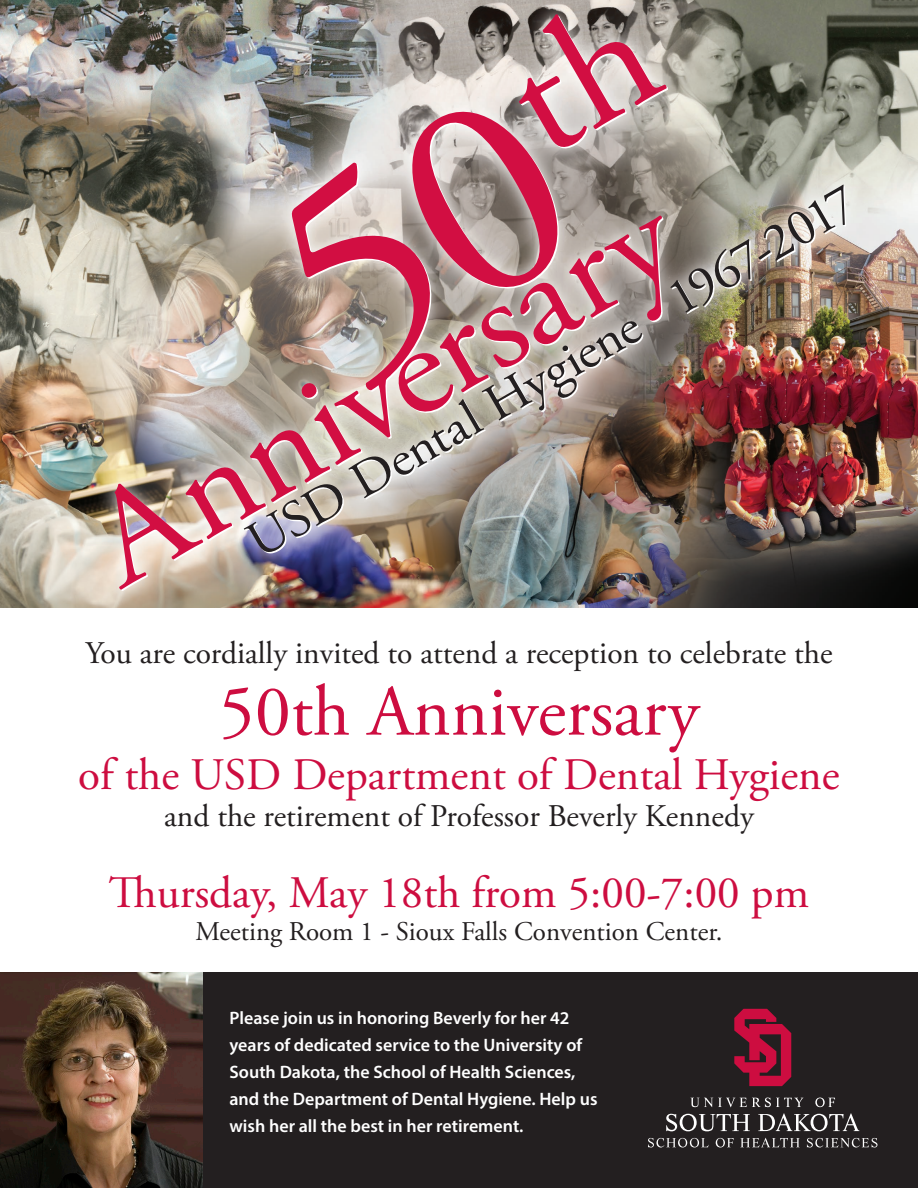
<style>
.page{position:relative;width:918px;height:1188px;background:#fff}
.page>*{position:absolute;margin:0;border:0;box-sizing:border-box;transform-origin:0 0}
.t1{font:285px "Adobe Garamond Pro";color:#d20e42;scale:1.05 1}
.t2{font:136.8px "Adobe Garamond Pro";color:#d20e42;scale:1.05 1}
.t3{font:72px "Adobe Garamond Pro";color:#cd0d40}
.t4{font:51.3px "Adobe Garamond Pro";color:#231f20;scale:1.05 1}
.t5{font:45px "Adobe Garamond Pro";color:#cd0d40}
.t6{font:31.5px "Adobe Garamond Pro";color:#231f20}
.t7{font:27px "Adobe Garamond Pro";color:#231f20}
.t8{font:600 18px/27px "Myriad Pro";color:#fff}
</style>
<div class="page">
<div style="left:0;top:972px;width:918px;height:216px;background:#231f20"></div>
<img style="left:0;top:0;width:918px;height:608px">
<img style="left:0;top:972px;width:202px;height:216px">
<svg style="left:734px;top:1009px;width:57px;height:77px"></svg>
<svg style="left:691px;top:1098px;width:112px;height:9px"></svg>
<svg style="left:815px;top:1098px;width:20px;height:9px"></svg>
<svg style="left:666px;top:1114px;width:84px;height:17px"></svg>
<svg style="left:758px;top:1113px;width:101px;height:18px"></svg>
<svg style="left:648px;top:1138px;width:61px;height:10px"></svg>
<svg style="left:716px;top:1138px;width:18px;height:9px"></svg>
<svg style="left:740px;top:1138px;width:60px;height:9px"></svg>
<svg style="left:807px;top:1138px;width:71px;height:10px"></svg>
<p class="t1" style="left:212px;top:158px;width:413px;rotate:-30deg">50<sup>th</sup></p>
<p class="t4" style="left:236px;top:518px;width:663px;rotate:-30deg">USD Dental Hygiene 1967-2017</p>
<p class="t2" style="left:61px;top:479px;width:619px;rotate:-30deg">Anniversary</p>
<p class="t6" style="left:85px;top:634px;width:749px">You are cordially invited to attend a reception to celebrate the</p>
<p class="t3" style="left:219px;top:669px;width:482px">50th Anniversary</p>
<p class="t5" style="left:78px;top:747px;width:763px">of the USD Department of Dental Hygiene</p>
<p class="t6" style="left:164px;top:797px;width:591px">and the retirement of Professor Beverly Kennedy</p>
<p class="t5" style="left:109px;top:866px;width:702px">Thursday, May 18th from 5:00-7:00 pm</p>
<p class="t7" style="left:195px;top:915px;width:529px">Meeting Room 1 - Sioux Falls Convention Center.</p>
<p class="t8" style="left:230px;top:1004px;width:370px">Please join us in honoring Beverly for her 42 years of dedicated service to the University of South Dakota, the School of Health Sciences, and the Department of Dental Hygiene. Help us wish her all the best in her retirement.</p>
</div>
